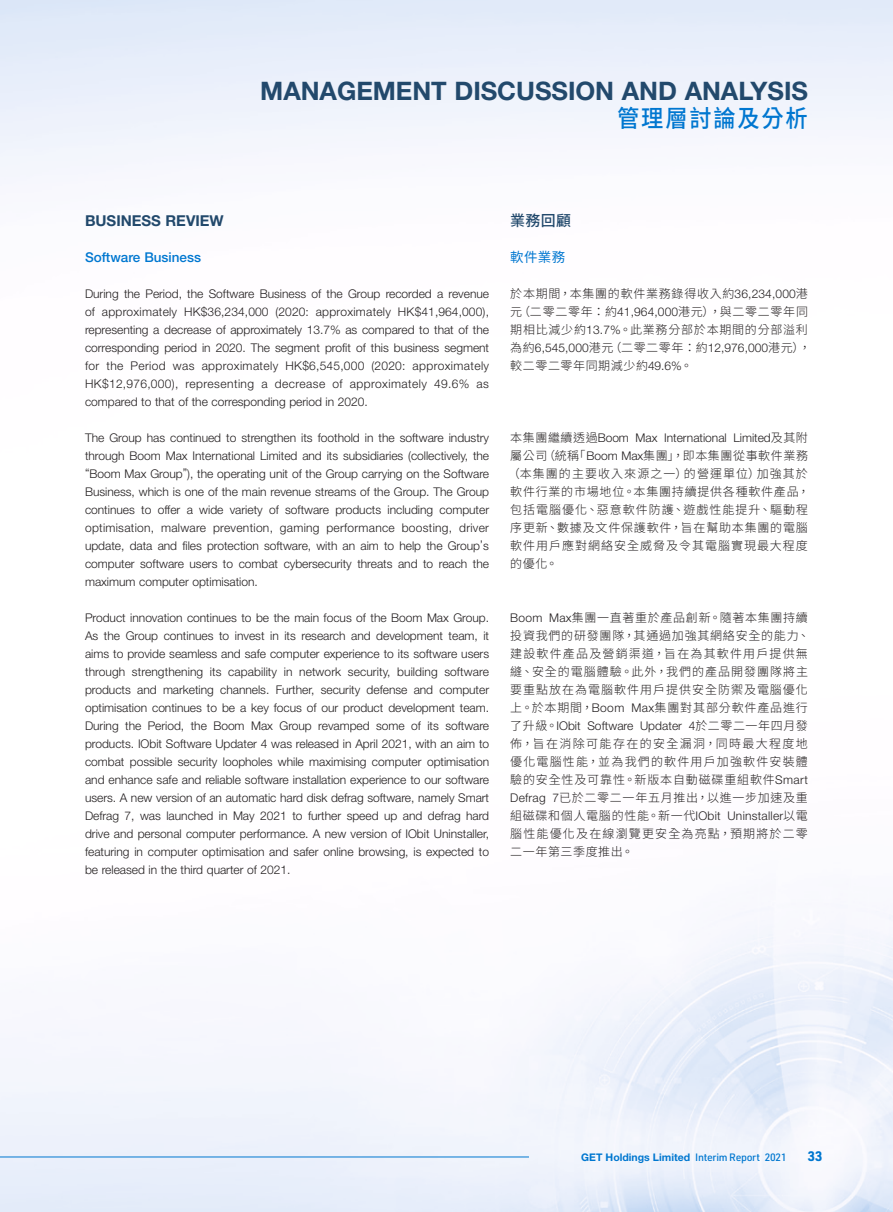
<style>
.page{position:relative;width:893px;height:1212px;background:#fff}
.page>*{position:absolute;margin:0;border:0;box-sizing:border-box;transform-origin:0 0}
.t1{font:700 25.5px "Helvetica Neue LT Std";color:#22496c}
.t2{font:500 24px "Source Han Sans TC";letter-spacing:.08em;color:#0077d0;scale:.93 1}
.Heading_1{font:700 15px "Helvetica Neue LT Std";color:#22496c}
.C_Heading_1{font:500 15px "Source Han Sans TC";color:#22496c}
.Heading_2{font:500 13.5px "Helvetica Neue LT Std";color:#0077d0}
.C_Heading_2{font:13.5px "Source Han Sans TC";color:#0077d0}
.t3{font:700 13.5px "URWDIN";color:#0077d0}
.Body_Text{font:300 12px/18px "Helvetica Neue LT Std";color:#231f20;text-align:justify}
.C_Body_Text{font:300 12px/18px "Source Han Sans TC";letter-spacing:.07em;color:#231f20}
.t4{font:700 10.5px "Helvetica Neue LT Std";color:#0077d0}
.s1{font-family:"Helvetica Neue LT Std"}
.s2{font-family:"URWDIN";font-weight:500}
</style>
<div class="page">
<hr style="left:0;top:1156px;width:529px;height:1px;background:#0077d0">
<h1 class="t1" style="left:260px;top:75px;width:549px">MANAGEMENT DISCUSSION AND ANALYSIS</h1>
<h2 class="t2" style="left:617px;top:105px;width:207px">管理層討論及分析</h2>
<p class="Heading_1" style="left:85px;top:211px;width:140px">BUSINESS REVIEW</p>
<p class="Heading_2" style="left:85px;top:249px;width:118px">Software Business</p>
<p class="Body_Text" style="left:85px;top:284px;width:406px">During the Period, the Software Business of the Group recorded a revenue of approximately HK$36,234,000 (2020: approximately HK$41,964,000), representing a decrease of approximately 13.7% as compared to that of the corresponding period in 2020. The segment profit of this business segment for the Period was approximately HK$6,545,000 (2020: approximately HK$12,976,000), representing a decrease of approximately 49.6% as compared to that of the corresponding period in 2020.</p>
<p class="Body_Text" style="left:85px;top:428px;width:406px">The Group has continued to strengthen its foothold in the software industry through Boom Max International Limited and its subsidiaries (collectively, the “Boom Max Group”), the operating unit of the Group carrying on the Software Business, which is one of the main revenue streams of the Group. The Group continues to offer a wide variety of software products including computer optimisation, malware prevention, gaming performance boosting, driver update, data and files protection software, with an aim to help the Group’s computer software users to combat cybersecurity threats and to reach the maximum computer optimisation.</p>
<p class="Body_Text" style="left:85px;top:608px;width:406px">Product innovation continues to be the main focus of the Boom Max Group.<br>As the Group continues to invest in its research and development team, it aims to provide seamless and safe computer experience to its software users through strengthening its capability in network security, building software products and marketing channels. Further, security defense and computer optimisation continues to be a key focus of our product development team.<br>During the Period, the Boom Max Group revamped some of its software products. IObit Software Updater 4 was released in April 2021, with an aim to combat possible security loopholes while maximising computer optimisation and enhance safe and reliable software installation experience to our software users. A new version of an automatic hard disk defrag software, namely Smart Defrag 7, was launched in May 2021 to further speed up and defrag hard drive and personal computer performance. A new version of IObit Uninstaller, featuring in computer optimisation and safer online browsing, is expected to be released in the third quarter of 2021.</p>
<p class="C_Heading_1" style="left:510px;top:212px;width:63px">業務回顧</p>
<p class="C_Heading_2" style="left:510px;top:249px;width:56px">軟件業務</p>
<p class="C_Body_Text" style="left:510px;top:285px;width:302px">於本期間，本集團的軟件業務錄得收入約<span class="s1">36,234,000</span>港元（二零二零年：約<span class="s1">41,964,000</span>港元），與二零二零年同期相比減少約<span class="s1">13.7%</span>。此業務分部於本期間的分部溢利為約<span class="s1">6,545,000</span>港元（二零二零年：約<span class="s1">12,976,000</span>港元），較二零二零年同期減少約<span class="s1">49.6%</span>。</p>
<p class="C_Body_Text" style="left:508px;top:429px;width:303px">本集團繼續透過<span class="s1">Boom Max International Limited</span>及其附屬公司（統稱「<span class="s1">Boom Max</span>集團」，即本集團從事軟件業務（本集團的主要收入來源之一）的營運單位）加強其於軟件行業的市場地位。本集團持續提供各種軟件產品，包括電腦優化、惡意軟件防護、遊戲性能提升、驅動程序更新、數據及文件保護軟件，旨在幫助本集團的電腦軟件用戶應對網絡安全威脅及令其電腦實現最大程度的優化。</p>
<p class="C_Body_Text" style="left:510px;top:609px;width:301px"><span class="s1">Boom Max</span>集團一直著重於產品創新。隨著本集團持續投資我們的研發團隊，其通過加強其網絡安全的能力、建設軟件產品及營銷渠道，旨在為其軟件用戶提供無縫、安全的電腦體驗。此外，我們的產品開發團隊將主要重點放在為電腦軟件用戶提供安全防禦及電腦優化上。於本期間，<span class="s1">Boom Max</span>集團對其部分軟件產品進行了升級。<span class="s1">IObit Software Updater 4</span>於二零二一年四月發佈，旨在消除可能存在的安全漏洞，同時最大程度地優化電腦性能，並為我們的軟件用戶加強軟件安裝體驗的安全性及可靠性。新版本自動磁碟重組軟件<span class="s1">Smart<br>Defrag 7</span>已於二零二一年五月推出，以進一步加速及重組磁碟和個人電腦的性能。新一代<span class="s1">IObit Uninstaller</span>以電腦性能優化及在線瀏覽更安全為亮點，預期將於二零二一年第三季度推出。</p>
<p class="t4" style="left:581px;top:1150px;width:207px">GET Holdings Limited <span class="s2">Interim Report 2021</span></p>
<p class="t3" style="left:808px;top:1147px;width:16px">33</p>
</div>
